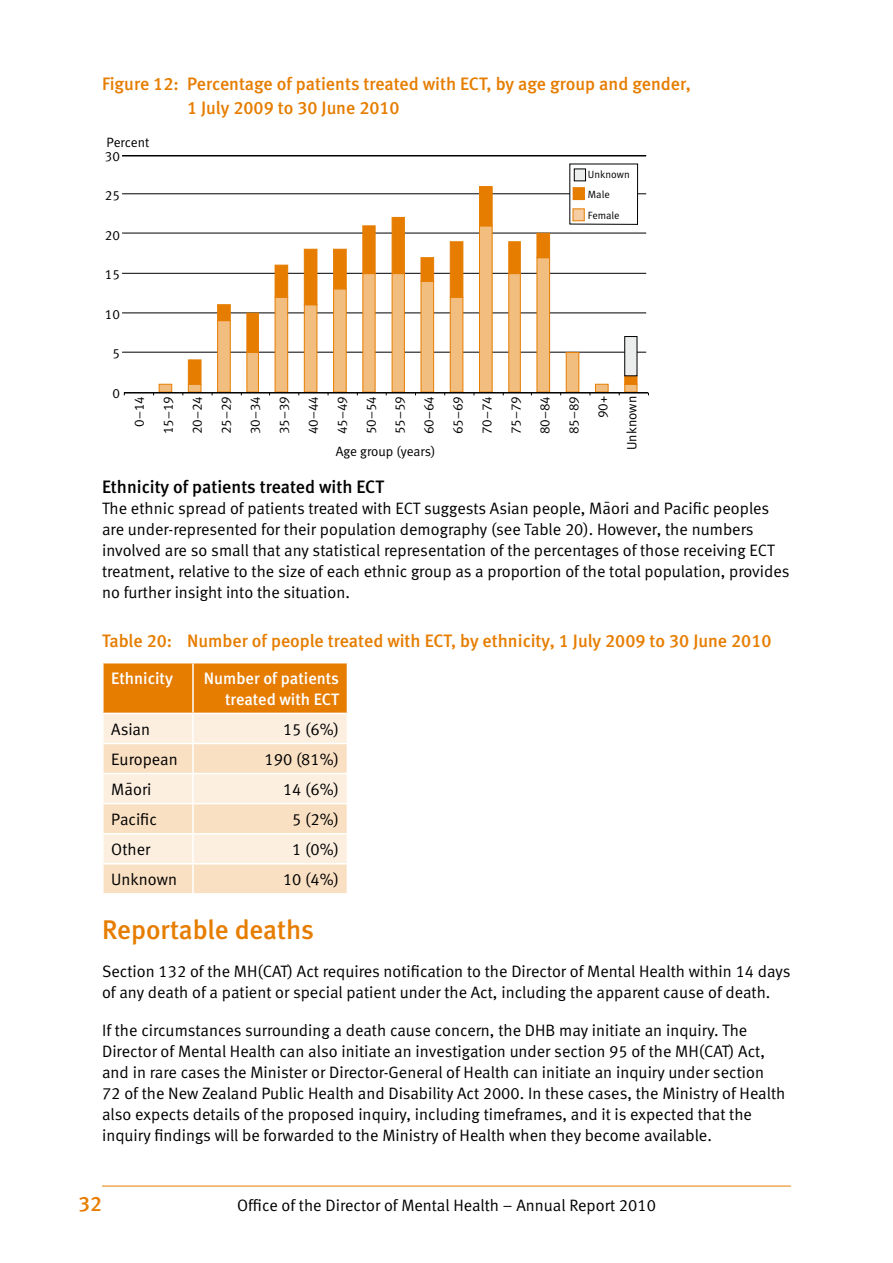
<style>
.page{position:relative;width:893px;height:1263px;background:#fff}
.page>*{position:absolute;margin:0;border:0;box-sizing:border-box;transform-origin:0 0}
.t1{font:27px "Meta Medium LF";color:#e67d00}
.t2{font:21px "Meta Medium LF";color:#e67d00}
.t3{font:18px/24px "Meta Medium LF";color:#e67d00}
.t4{font:18px "Meta Medium LF";color:#000}
.t5{font:16.5px/21px "Meta Normal LF";color:#000}
.t6{font:16.5px/21px "Meta Medium LF";color:#fff;text-align:right}
.t7{font:13.5px/29px "Meta Normal LF";color:#000;text-align:right}
.t8{font:10.5px/20.4px "Meta Normal LF";letter-spacing:-.005em;color:#000}
</style>
<div class="page">
<hr style="left:102px;top:1186px;width:689px;height:1px;background:#e67d00">
<svg style="left:103px;top:663px;width:245px;height:230px;background:#f6d2a7"></svg>
<hr style="left:122px;top:352px;width:524px;height:1px;background:#000">
<hr style="left:122px;top:312px;width:524px;height:1px;background:#000">
<hr style="left:122px;top:273px;width:524px;height:1px;background:#000">
<hr style="left:122px;top:233px;width:524px;height:1px;background:#000">
<hr style="left:122px;top:193px;width:524px;height:1px;background:#000">
<div style="left:159px;top:384px;width:13px;height:8px;background:#f2be80;border:1px solid #e67d00"></div>
<div style="left:188px;top:384px;width:13px;height:8px;background:#f2be80"></div>
<div style="left:217px;top:320px;width:14px;height:72px;background:#f2be80;border:1px solid #e67d00"></div>
<div style="left:246px;top:352px;width:13px;height:40px;background:#f2be80;border:1px solid #e67d00"></div>
<div style="left:275px;top:297px;width:13px;height:95px;background:#f2be80;border:1px solid #e67d00"></div>
<div style="left:304px;top:304px;width:13px;height:88px;background:#f2be80;border:1px solid #e67d00"></div>
<div style="left:333px;top:288px;width:14px;height:104px;background:#f2be80;border:1px solid #e67d00"></div>
<div style="left:362px;top:273px;width:13px;height:119px;background:#f2be80"></div>
<div style="left:392px;top:273px;width:13px;height:119px;background:#f2be80;border:1px solid #e67d00"></div>
<div style="left:421px;top:281px;width:13px;height:111px;background:#f2be80;border:1px solid #e67d00"></div>
<div style="left:450px;top:297px;width:13px;height:95px;background:#f2be80;border:1px solid #e67d00"></div>
<div style="left:479px;top:225px;width:13px;height:167px;background:#f2be80;border:1px solid #e67d00"></div>
<div style="left:508px;top:273px;width:13px;height:119px;background:#f2be80;border:1px solid #e67d00"></div>
<div style="left:537px;top:257px;width:13px;height:135px;background:#f2be80;border:1px solid #e67d00"></div>
<div style="left:566px;top:352px;width:13px;height:40px;background:#f2be80;border:1px solid #e67d00"></div>
<div style="left:595px;top:384px;width:13px;height:8px;background:#f2be80;border:1px solid #e67d00"></div>
<div style="left:624px;top:384px;width:13px;height:8px;background:#f2be80;border:1px solid #e67d00"></div>
<div style="left:188px;top:359px;width:13px;height:26px;background:#e67d00;border:1px solid #e67d00"></div>
<div style="left:217px;top:304px;width:14px;height:17px;background:#e67d00;border:1px solid #e67d00"></div>
<div style="left:246px;top:313px;width:13px;height:40px;background:#e67d00;border:1px solid #e67d00"></div>
<div style="left:275px;top:265px;width:13px;height:33px;background:#e67d00;border:1px solid #e67d00"></div>
<div style="left:304px;top:249px;width:13px;height:56px;background:#e67d00;border:1px solid #e67d00"></div>
<div style="left:333px;top:249px;width:14px;height:40px;background:#e67d00;border:1px solid #e67d00"></div>
<div style="left:362px;top:225px;width:13px;height:49px;background:#e67d00;border:1px solid #e67d00"></div>
<div style="left:392px;top:217px;width:13px;height:57px;background:#e67d00;border:1px solid #e67d00"></div>
<div style="left:421px;top:257px;width:13px;height:25px;background:#e67d00;border:1px solid #e67d00"></div>
<div style="left:450px;top:241px;width:13px;height:57px;background:#e67d00;border:1px solid #e67d00"></div>
<div style="left:479px;top:186px;width:13px;height:40px;background:#e67d00"></div>
<div style="left:508px;top:241px;width:13px;height:33px;background:#e67d00;border:1px solid #e67d00"></div>
<div style="left:537px;top:233px;width:13px;height:25px;background:#e67d00"></div>
<div style="left:624px;top:375px;width:13px;height:10px;background:#e67d00;border:1px solid #e67d00"></div>
<div style="left:624px;top:336px;width:13px;height:40px;background:#eceded;border:1px solid #000"></div>
<hr style="left:124px;top:392px;width:524px;height:1px;background:#000">
<hr style="left:122px;top:155px;width:524px;height:1px;background:#000">
<div style="left:570px;top:164px;width:68px;height:60px;background:#fff"></div>
<div style="left:570px;top:164px;width:68px;height:61px;border:1px solid #000"></div>
<div style="left:573px;top:188px;width:11px;height:12px;background:#e67d00"></div>
<div style="left:573px;top:187px;width:12px;height:13px;border:1px solid #e67d00"></div>
<div style="left:574px;top:169px;width:12px;height:12px;background:#eceded;border:1px solid #000"></div>
<div style="left:573px;top:208px;width:12px;height:13px;background:#f6cda3;border:1px solid #e67d00"></div>
<p class="t3" style="left:187px;top:73px;width:505px;text-indent:-85px">Figure 12: Percentage of patients treated with ECT, by age group and gender,<br>1 July 2009 to 30 June 2010</p>
<p class="t7" style="left:107px;top:127px;width:44px">Percent</p>
<p class="t7" style="left:105px;top:141px;width:17px">30</p>
<p class="t7" style="left:105px;top:181px;width:17px">25</p>
<p class="t7" style="left:105px;top:220px;width:17px">20</p>
<p class="t7" style="left:105px;top:260px;width:17px">15</p>
<p class="t7" style="left:105px;top:299px;width:17px">10</p>
<p class="t7" style="left:112px;top:339px;width:9px">5</p>
<p class="t7" style="left:112px;top:378px;width:9px">0</p>
<p class="t8" style="left:588px;top:164px;width:43px">Unknown<br>Male<br>Female</p>
<p class="t7" style="left:125px;top:450px;width:56px;rotate:-90deg">0–14<br>15–19<br>20–24<br>25–29<br>30–34<br>35–39<br>40–44<br>45–49<br>50–54<br>55–59<br>60–64<br>65–69<br>70–74<br>75–79<br>80–84<br>85–89<br>90+<br>Unknown</p>
<p class="t7" style="left:336px;top:437px;width:101px">Age group (years)</p>
<p class="t4" style="left:102px;top:476px;width:283px">Ethnicity of patients treated with ECT</p>
<p class="t5" style="left:102px;top:497px;width:689px">The ethnic spread of patients treated with ECT suggests Asian people, Ma¯ori and Pacific peoples are under-represented for their population demography (see Table 20). However, the numbers involved are so small that any statistical representation of the percentages of those receiving ECT treatment, relative to the size of each ethnic group as a proportion of the total population, provides no further insight into the situation.</p>
<p class="t3" style="left:102px;top:630px;width:671px">Table 20: Number of people treated with ECT, by ethnicity, 1 July 2009 to 30 June 2010</p>
<p class="t6" style="left:111px;top:668px;width:63px">Ethnicity</p>
<p class="t6" style="left:204px;top:668px;width:137px">Number of patients treated with ECT</p>
<p class="t5" style="left:111px;top:718px;width:40px">Asian</p>
<p class="t5" style="left:283px;top:718px;width:57px">15 (6%)</p>
<p class="t5" style="left:111px;top:749px;width:68px">European</p>
<p class="t5" style="left:265px;top:749px;width:76px">190 (81%)</p>
<p class="t5" style="left:111px;top:779px;width:42px">Ma¯ori</p>
<p class="t5" style="left:283px;top:779px;width:57px">14 (6%)</p>
<p class="t5" style="left:111px;top:809px;width:47px">Pacific</p>
<p class="t5" style="left:292px;top:809px;width:48px">5 (2%)</p>
<p class="t5" style="left:111px;top:839px;width:40px">Other</p>
<p class="t5" style="left:292px;top:839px;width:48px">1 (0%)</p>
<p class="t5" style="left:111px;top:869px;width:67px">Unknown</p>
<p class="t5" style="left:283px;top:869px;width:57px">10 (4%)</p>
<h1 class="t1" style="left:102px;top:913px;width:214px">Reportable deaths</h1>
<p class="t5" style="left:102px;top:960px;width:690px">Section 132 of the MH(CAT) Act requires notification to the Director of Mental Health within 14 days of any death of a patient or special patient under the Act, including the apparent cause of death.</p>
<p class="t5" style="left:102px;top:1019px;width:685px">If the circumstances surrounding a death cause concern, the DHB may initiate an inquiry. The Director of Mental Health can also initiate an investigation under section 95 of the MH(CAT) Act, and in rare cases the Minister or Director-General of Health can initiate an inquiry under section 72 of the New Zealand Public Health and Disability Act 2000. In these cases, the Ministry of Health also expects details of the proposed inquiry, including timeframes, and it is expected that the inquiry findings will be forwarded to the Ministry of Health when they become available.</p>
<p class="t2" style="left:79px;top:1191px;width:25px">32</p>
<p class="t5" style="left:237px;top:1194px;width:420px">Office of the Director of Mental Health – Annual Report 2010</p>
</div>
